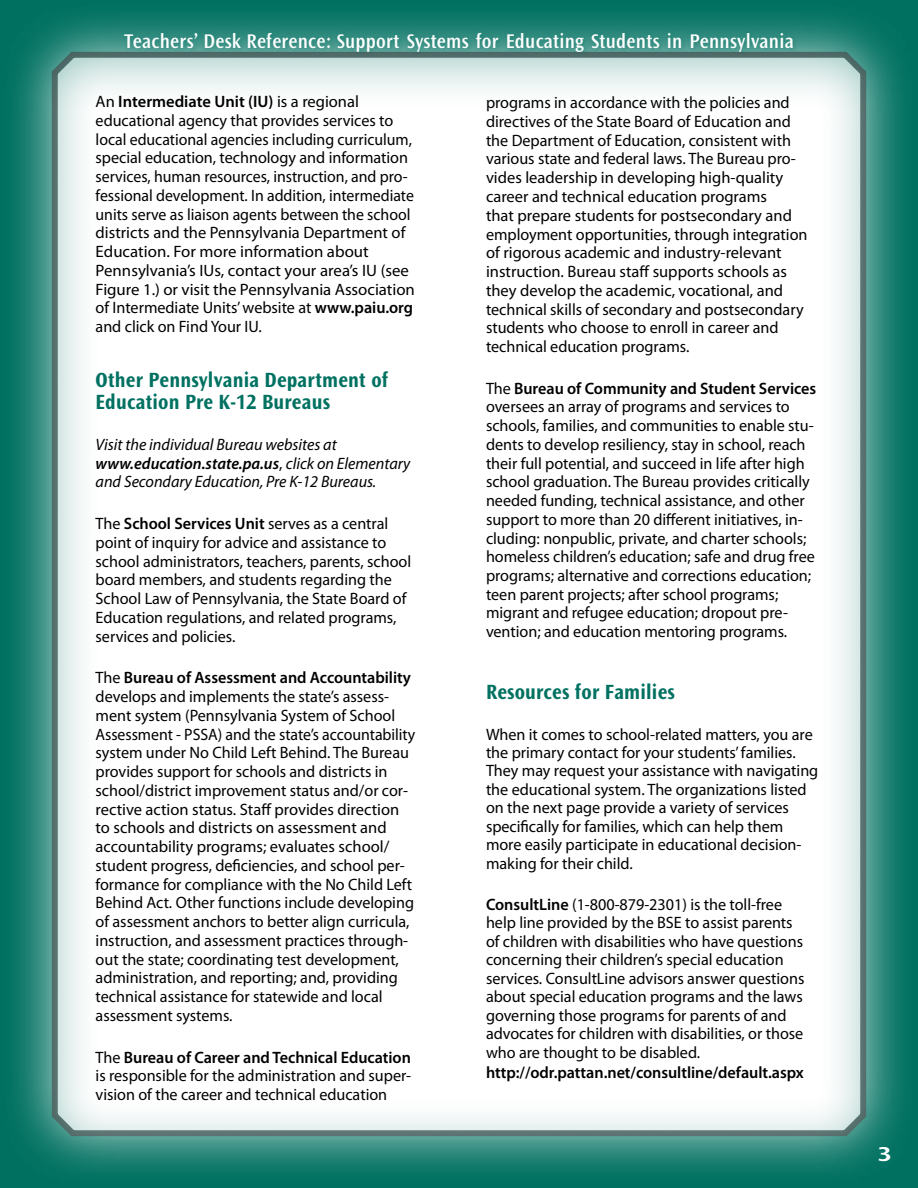
<style>
.page{position:relative;width:918px;height:1188px;background:#fff}
.page>*{position:absolute;margin:0;border:0;box-sizing:border-box;transform-origin:0 0}
.TDR_Headings_Page_2{font:700 21.45px/22.5px "Ocean Sans Std";letter-spacing:.01em;color:#007161;scale:.91 1}
.t1{font:700 expanded 21px "Ocean Sans Std";color:#fff}
.TDR_Headings_-_Page{font:600 20.7px "Ocean Sans Std";letter-spacing:.015em;color:#fff;scale:.91 1}
.TDR_Text_Level_1_pgs{font:16.5px/18.8px "Myriad Pro";color:#000}
.TDR_Text_Level_1_pgs-2{font:italic 16.5px/18.8px "Myriad Pro";color:#000}
.TDR_Text_Level_1_pgs-3{font:600 16.5px "Myriad Pro";color:#000}
.s1{font-weight:600}
.s2{font-style:normal}
</style>
<div class="page">
<div style="left:0;top:0;width:914px;height:1184px;background:#fff;opacity:.75"></div>
<div style="left:51px;top:51px;width:816px;height:1086px;background:#007161;opacity:.45"></div>
<div style="left:121px;top:30px;width:677px;height:27px;background:#007161;opacity:.45"></div>
<p class="TDR_Headings_-_Page" style="left:124px;top:29px;width:738px">Teachers’ Desk Reference: Support Systems for Educating Students in Pennsylvania</p>
<p class="TDR_Text_Level_1_pgs" style="left:96px;top:92px;width:321px">An <span class="s1">Intermediate Unit (IU)</span> is a regional educational agency that provides services to local educational agencies including curriculum, special education, technology and information services, human resources, instruction, and pro&shy;fessional development. In addition, intermediate units serve as liaison agents between the school districts and the Pennsylvania Department of Education. For more information about Pennsylvania’s IUs, contact your area’s IU (see Figure 1.) or visit the Pennsylvania Association of Intermediate Units’ website at <span class="s1">www.paiu.org </span>and click on Find Your IU.</p>
<p class="TDR_Headings_Page_2" style="left:96px;top:369px;width:323px">Other Pennsylvania Department of<br>Education Pre K-12 Bureaus</p>
<p class="TDR_Text_Level_1_pgs-2" style="left:96px;top:435px;width:316px">Visit the individual Bureau websites at <span class="s1">www.education.state.pa.us</span><span class="s2">,</span> click on Elementary and Secondary Education, Pre K-12 Bureaus.</p>
<p class="TDR_Text_Level_1_pgs" style="left:96px;top:514px;width:317px">The <span class="s1">School Services Unit</span> serves as a central point of inquiry for advice and assistance to school administrators, teachers, parents, school board members, and students regarding the School Law of Pennsylvania, the State Board of Education regulations, and related programs, services and policies.</p>
<p class="TDR_Text_Level_1_pgs" style="left:96px;top:668px;width:321px">The <span class="s1">Bureau of Assessment and Accountability </span>develops and implements the state’s assess&shy;ment system (Pennsylvania System of School Assessment - PSSA) and the state’s accountability system under No Child Left Behind. The Bureau provides support for schools and districts in school/district improvement status and/or cor&shy;rective action status. Staff provides direction to schools and districts on assessment and accountability programs; evaluates school/ student progress, deficiencies, and school per&shy;formance for compliance with the No Child Left Behind Act. Other functions include developing of assessment anchors to better align curricula, instruction, and assessment practices through&shy;out the state; coordinating test development, administration, and reporting; and, providing technical assistance for statewide and local assessment systems.</p>
<p class="TDR_Text_Level_1_pgs" style="left:96px;top:1048px;width:317px;text-align:justify">The <span class="s1">Bureau of Career and Technical Education </span>is responsible for the administration and super&shy;vision of the career and technical education</p>
<p class="TDR_Text_Level_1_pgs" style="left:486px;top:93px;width:323px">programs in accordance with the policies and directives of the State Board of Education and the Department of Education, consistent with various state and federal laws. The Bureau pro&shy;vides leadership in developing high-quality career and technical education programs<br>that prepare students for postsecondary and employment opportunities, through integration of rigorous academic and industry-relevant instruction. Bureau staff supports schools as they develop the academic, vocational, and technical skills of secondary and postsecondary students who choose to enroll in career and technical education programs.</p>
<p class="TDR_Text_Level_1_pgs" style="left:486px;top:378px;width:332px">The <span class="s1">Bureau of Community and Student Services </span>oversees an array of programs and services to schools, families, and communities to enable stu&shy;dents to develop resiliency, stay in school, reach their full potential, and succeed in life after high school graduation. The Bureau provides critically needed funding, technical assistance, and other support to more than 20 different initiatives, in&shy;cluding: nonpublic, private, and charter schools; homeless children’s education; safe and drug free programs; alternative and corrections education; teen parent projects; after school programs; migrant and refugee education; dropout pre&shy;vention; and education mentoring programs.</p>
<p class="TDR_Headings_Page_2" style="left:486px;top:681px;width:209px">Resources for Families</p>
<p class="TDR_Text_Level_1_pgs" style="left:486px;top:725px;width:334px">When it comes to school-related matters, you are the primary contact for your students’ families.<br>They may request your assistance with navigating the educational system. The organizations listed on the next page provide a variety of services specifically for families, which can help them more easily participate in educational decision&shy;making for their child.</p>
<p class="TDR_Text_Level_1_pgs" style="left:486px;top:895px;width:320px"><span class="s1">ConsultLine</span> (1-800-879-2301) is the toll-free help line provided by the BSE to assist parents of children with disabilities who have questions concerning their children’s special education services. ConsultLine advisors answer questions about special education programs and the laws governing those programs for parents of and advocates for children with disabilities, or those who are thought to be disabled.</p>
<p class="TDR_Text_Level_1_pgs-3" style="left:486px;top:1062px;width:319px">http://odr.pattan.net/consultline/default.aspx</p>
<p class="t1" style="left:878px;top:1142px;width:15px">3</p>
</div>
